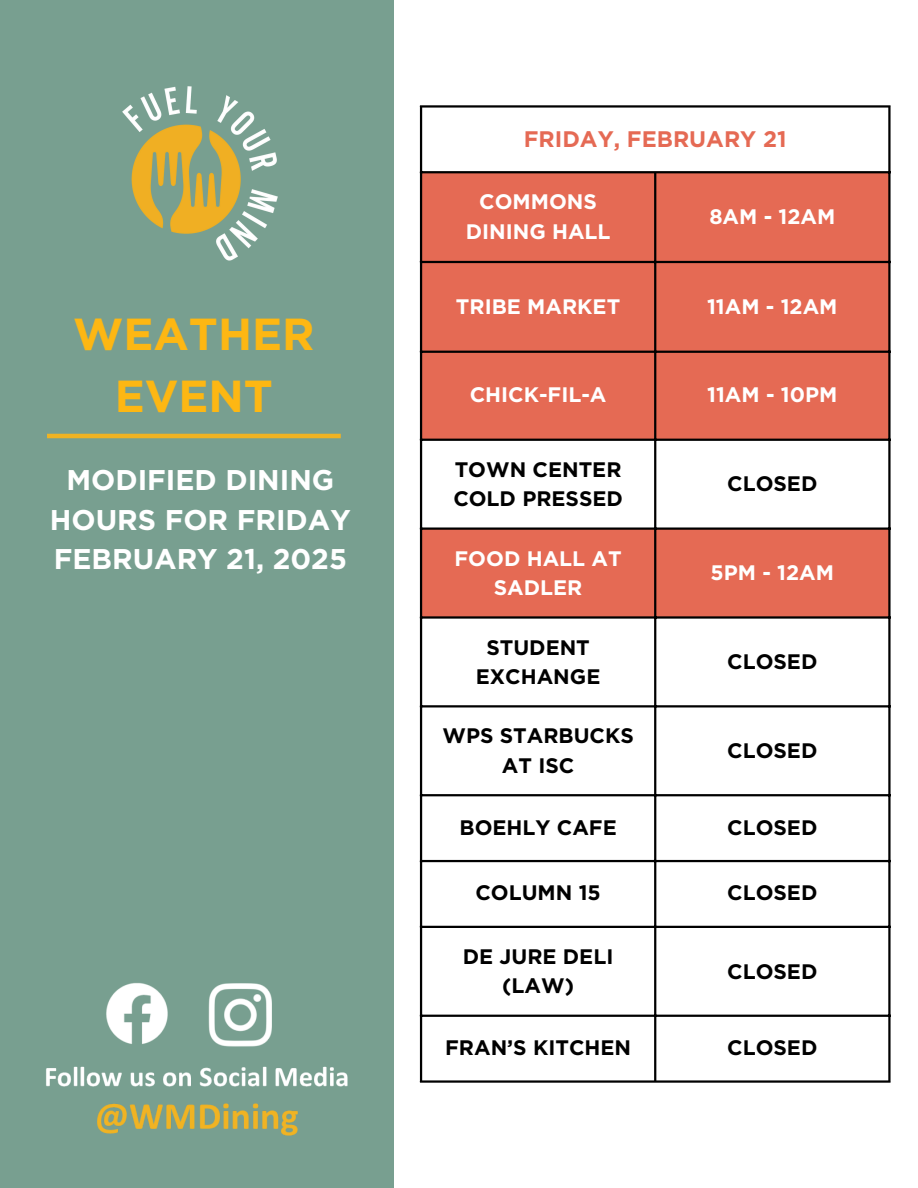
<style>
.page{position:relative;width:918px;height:1188px;background:#fff}
.page>*{position:absolute;margin:0;border:0;box-sizing:border-box;transform-origin:0 0}
.t1{font:700 44.85px/61.7px "Gotham";color:#fdb713;text-align:center}
.t2{font:700 28.5px/39.3px "Gotham";color:#fff;text-align:center}
.t3{font:700 22.5px "Gotham HTF";color:#e56a54}
.t4{font:700 21px/29.2px "Gotham HTF";color:#000;text-align:center}
.t5{font:700 21px/29.2px "Gotham HTF";color:#fff;text-align:center}
</style>
<div class="page">
<div style="left:0;top:0;width:394px;height:1188px;background:#789f90"></div>
<img style="left:122px;top:86px;width:156px;height:175px">
<svg style="left:422px;top:173px;width:466px;height:443px;fill:#e56a54"></svg>
<hr style="left:420px;top:108px;width:2px;height:972px;background:#000">
<hr style="left:654px;top:173px;width:2px;height:907px;background:#000">
<hr style="left:888px;top:108px;width:3px;height:972px;background:#000">
<hr style="left:420px;top:105px;width:471px;height:3px;background:#000">
<hr style="left:420px;top:171px;width:471px;height:2px;background:#000">
<hr style="left:420px;top:261px;width:471px;height:2px;background:#000">
<hr style="left:420px;top:351px;width:471px;height:2px;background:#000">
<hr style="left:420px;top:439px;width:471px;height:2px;background:#000">
<hr style="left:420px;top:527px;width:471px;height:3px;background:#000">
<hr style="left:420px;top:616px;width:471px;height:3px;background:#000">
<hr style="left:420px;top:705px;width:471px;height:2px;background:#000">
<hr style="left:420px;top:794px;width:471px;height:2px;background:#000">
<hr style="left:420px;top:860px;width:471px;height:2px;background:#000">
<hr style="left:420px;top:926px;width:471px;height:2px;background:#000">
<hr style="left:420px;top:1015px;width:471px;height:2px;background:#000">
<hr style="left:420px;top:1080px;width:471px;height:3px;background:#000">
<hr style="left:47px;top:434px;width:294px;height:4px;background:#f0b323">
<img style="left:46px;top:982px;width:302px;height:154px">
<p class="t1" style="left:73px;top:303px;width:243px">WEATHER<br>EVENT</p>
<p class="t2" style="left:50px;top:461px;width:302px">MODIFIED DINING<br>HOURS FOR FRIDAY<br>FEBRUARY 21, 2025</p>
<h1 class="t3" style="left:524px;top:126px;width:264px">FRIDAY, FEBRUARY 21</h1>
<p class="t5" style="left:466px;top:187px;width:146px">COMMONS<br>DINING HALL</p>
<h2 class="t5" style="left:709px;top:201px;width:127px">8AM - 12AM</h2>
<p class="t5" style="left:456px;top:291px;width:166px">TRIBE MARKET</p>
<p class="t5" style="left:707px;top:291px;width:132px">11AM - 12AM</p>
<p class="t5" style="left:470px;top:380px;width:138px">CHICK-FIL-A</p>
<p class="t5" style="left:707px;top:380px;width:132px">11AM - 10PM</p>
<p class="t4" style="left:453px;top:454px;width:171px;text-align:left">TOWN CENTER<br>COLD PRESSED</p>
<p class="t5" style="left:455px;top:543px;width:169px">FOOD HALL AT<br>SADLER</p>
<p class="t4" style="left:476px;top:632px;width:126px">STUDENT<br>EXCHANGE</p>
<p class="t4" style="left:442px;top:721px;width:193px">WPS STARBUCKS<br>AT ISC</p>
<p class="t4" style="left:727px;top:469px;width:92px">CLOSED</p>
<p class="t5" style="left:711px;top:558px;width:125px">5PM - 12AM</p>
<p class="t4" style="left:727px;top:647px;width:92px">CLOSED</p>
<p class="t4" style="left:727px;top:736px;width:92px">CLOSED</p>
<p class="t4" style="left:460px;top:812px;width:159px">BOEHLY CAFE</p>
<p class="t4" style="left:727px;top:812px;width:92px">CLOSED</p>
<p class="t4" style="left:475px;top:878px;width:127px">COLUMN 15</p>
<p class="t4" style="left:727px;top:878px;width:92px">CLOSED</p>
<p class="t4" style="left:463px;top:941px;width:152px">DE JURE DELI (LAW)</p>
<p class="t4" style="left:727px;top:956px;width:92px">CLOSED</p>
<p class="t4" style="left:445px;top:1033px;width:187px">FRAN’S KITCHEN</p>
<p class="t4" style="left:727px;top:1033px;width:92px">CLOSED</p>
</div>
